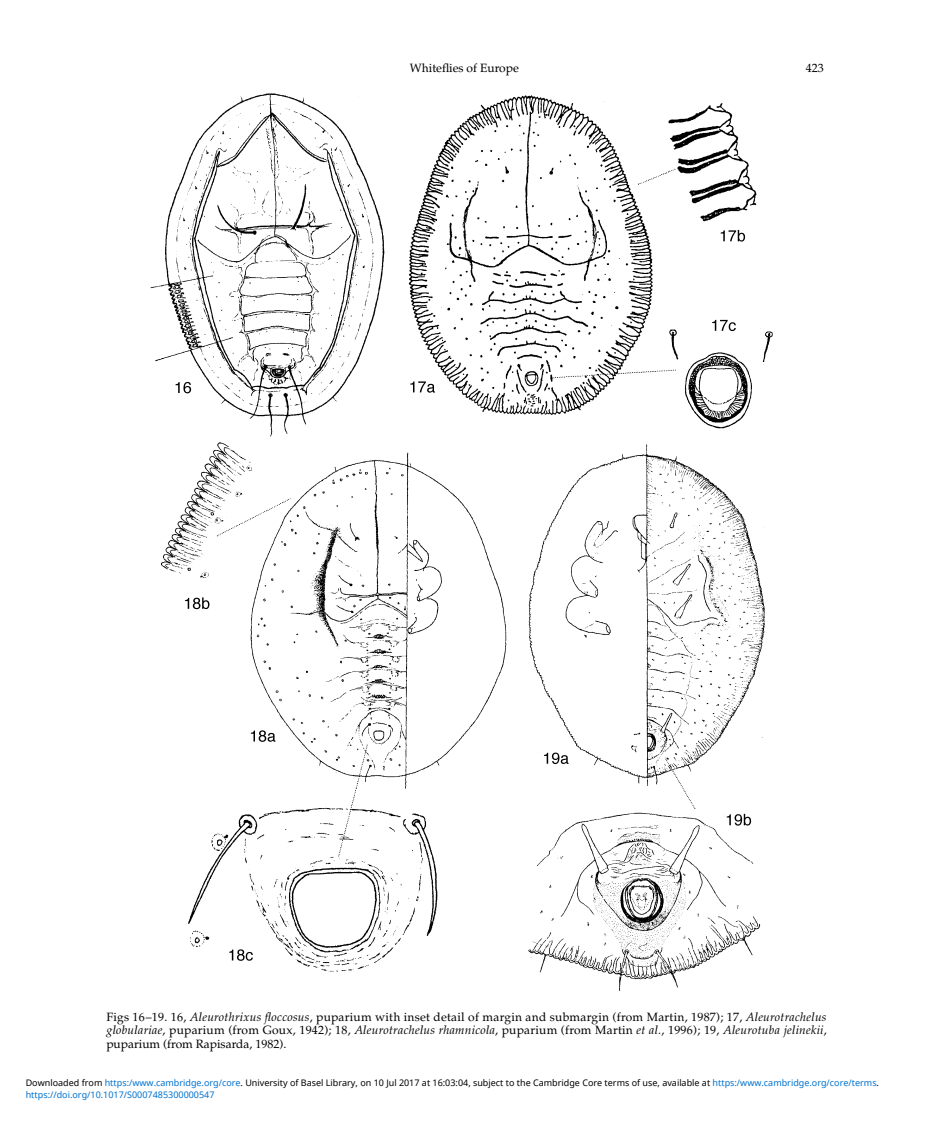
<style>
.page{position:relative;width:935px;height:1122px;background:#fff}
.page>*{position:absolute;margin:0;border:0;box-sizing:border-box;transform-origin:0 0}
.t1{font:12px/13.5px "Palatino";color:#000;text-align:justify}
.t2{font:9px "Noto Sans";color:#000}
.t3{font:9px "Noto Sans";color:#0172cf}
.s1{font-style:italic}
.s2{color:#0172cf}
</style>
<div class="page">
<img style="left:150px;top:93px;width:623px;height:898px">
<p class="t1" style="left:410px;top:62px;width:110px">Whiteflies of Europe</p>
<p class="t1" style="left:805px;top:62px;width:19px">423</p>
<p class="t1" style="left:106px;top:1011px;width:722px">Figs 16–19. 16, <span class="s1">Aleurothrixus floccosus</span>, puparium with inset detail of margin and submargin (from Martin, 1987); 17, <span class="s1">Aleurotrachelus globulariae</span>, puparium (from Goux, 1942); 18, <span class="s1">Aleurotrachelus rhamnicola</span>, puparium (from Martin <span class="s1">et al.</span>, 1996); 19, <span class="s1">Aleurotuba jelinekii</span>, puparium (from Rapisarda, 1982).</p>
<p class="t2" style="left:26px;top:1077px;width:854px">Downloaded from <span class="s2">https:/www.cambridge.org/core</span>. University of Basel Library, on 10 Jul 2017 at 16:03:04, subject to the Cambridge Core terms of use, available at <span class="s2">https:/www.cambridge.org/core/terms</span>.</p>
<p class="t3" style="left:26px;top:1089px;width:190px">https://doi.org/10.1017/S0007485300000547</p>
</div>
